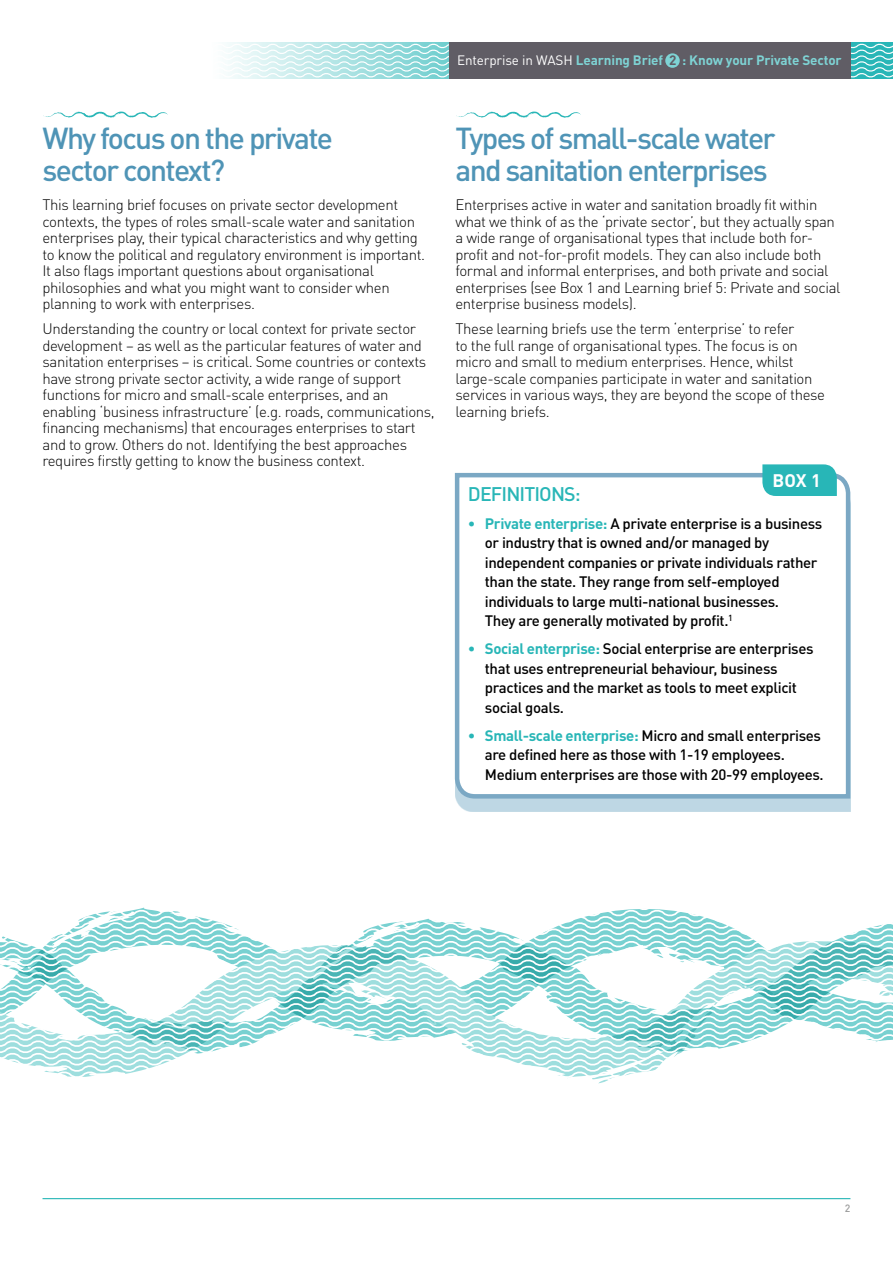
<style>
.page{position:relative;width:893px;height:1263px;background:#fff}
.page>*{position:absolute;margin:0;border:0;box-sizing:border-box;transform-origin:0 0}
.t1{font:500 30px/31.5px "DINOT";letter-spacing:-.055em;color:#4f94b6}
.t2{font:500 19.5px "DINOT";letter-spacing:-.045em;color:#28b6b7}
.t3{font:700 18px "DINOT";color:#fff}
.t4{font:300 15px/16.5px "DINOT";letter-spacing:-.025em;color:#000}
.t5{font:500 15px/19.5px "DINOT";letter-spacing:-.025em;color:#000}
.t6{font:700 13.5px "DINOT";letter-spacing:-.01em;color:#7ed3d4}
.t7{font:500 10.5px "DINOT";color:#9c9d9d}
.s1{font-weight:400;color:#fff}
.s2{color:#605d65}
.s3{color:#28b6b7}
.s4{font-weight:700;color:#28b6b7}
</style>
<div class="page">
<svg style="left:227px;top:42px;width:666px;height:37px;background:#addede"></svg>
<div style="left:449px;top:43px;width:401px;height:36px;background:#605d65"></div>
<div style="left:665px;top:53px;width:15px;height:15px;background:#7ed3d4;border-radius:50%"></div>
<hr style="left:43px;top:1198px;width:807px;height:1px;background:#28b6b7">
<svg style="left:43px;top:111px;width:125px;height:7px"></svg>
<svg style="left:456px;top:111px;width:125px;height:7px"></svg>
<div style="left:455px;top:486px;width:395px;height:325px;background:#bed7e4"></div>
<div style="left:454px;top:472px;width:397px;height:329px;background:#fff"></div>
<svg style="left:762px;top:464px;width:75px;height:32px;background:#32b9ba"></svg>
<svg style="left:0;top:907px;width:893px;height:177px"></svg>
<p class="t6" style="left:457px;top:52px;width:386px"><span class="s1">Enterprise in WASH</span> Learning Brief <span class="s2">2</span> : Know your Private Sector</p>
<h1 class="t1" style="left:43px;top:122px;width:292px">Why focus on the private sector context?</h1>
<p class="t4" style="left:43px;top:196px;width:384px">This learning brief focuses on private sector development contexts, the types of roles small-scale water and sanitation enterprises play, their typical characteristics and why getting to know the political and regulatory environment is important.<br>It also flags important questions about organisational philosophies and what you might want to consider when planning to work with enterprises.</p>
<p class="t4" style="left:43px;top:320px;width:394px">Understanding the country or local context for private sector development – as well as the particular features of water and sanitation enterprises – is critical. Some countries or contexts have strong private sector activity, a wide range of support functions for micro and small-scale enterprises, and an enabling ‘business infrastructure’ (e.g. roads, communications, financing mechanisms) that encourages enterprises to start and to grow. Others do not. Identifying the best approaches requires firstly getting to know the business context.</p>
<h1 class="t1" style="left:455px;top:122px;width:322px">Types of small-scale water and sanitation enterprises</h1>
<p class="t4" style="left:455px;top:196px;width:386px">Enterprises active in water and sanitation broadly fit within what we think of as the ‘private sector’, but they actually span a wide range of organisational types that include both for&shy;profit and not-for-profit models. They can also include both formal and informal enterprises, and both private and social enterprises (see Box 1 and Learning brief 5: Private and social enterprise business models).</p>
<p class="t4" style="left:455px;top:320px;width:371px">These learning briefs use the term ‘enterprise’ to refer<br>to the full range of organisational types. The focus is on micro and small to medium enterprises. Hence, whilst large-scale companies participate in water and sanitation services in various ways, they are beyond the scope of these learning briefs.</p>
<p class="t3" style="left:772px;top:468px;width:50px">BOX 1</p>
<h2 class="t2" style="left:468px;top:481px;width:114px">DEFINITIONS:</h2>
<p class="t5" style="left:485px;top:513px;width:339px;text-indent:-17px"><span class="s3">•</span> <span class="s4">Private enterprise:</span> A private enterprise is a business or industry that is owned and/or managed by independent companies or private individuals rather than the state. They range from self-employed individuals to large multi-national businesses.<br>They are generally motivated by profit.<sup>1</sup></p>
<p class="t5" style="left:485px;top:639px;width:330px;text-indent:-17px"><span class="s3">•</span> <span class="s4">Social enterprise:</span> Social enterprise are enterprises that uses entrepreneurial behaviour, business practices and the market as tools to meet explicit social goals.</p>
<p class="t5" style="left:485px;top:725px;width:340px;text-indent:-17px"><span class="s3">•</span> <span class="s4">Small-scale enterprise:</span> Micro and small enterprises are defined here as those with 1-19 employees.<br>Medium enterprises are those with 20-99 employees.</p>
<p class="t7" style="left:845px;top:1202px;width:7px">2</p>
</div>
